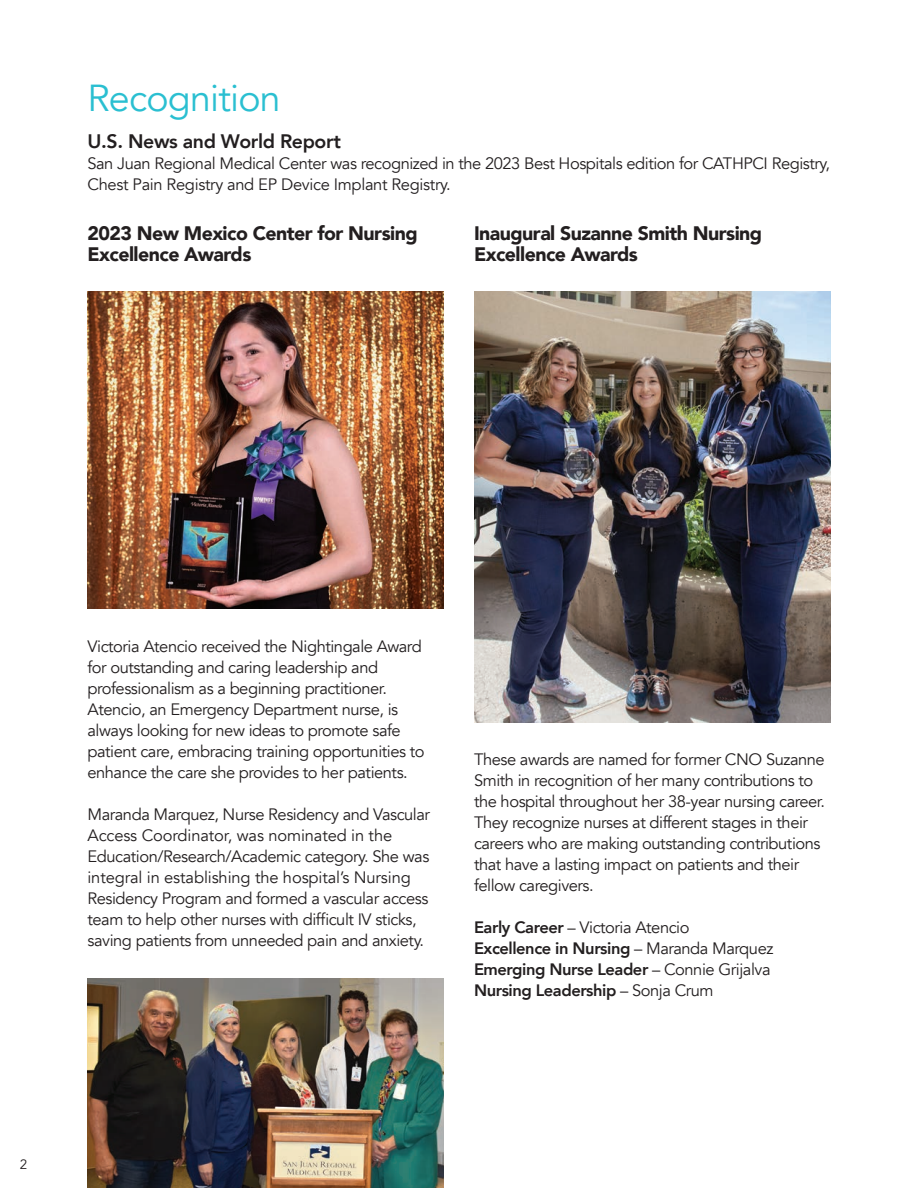
<style>
.page{position:relative;width:918px;height:1188px;background:#fff}
.page>*{position:absolute;margin:0;border:0;box-sizing:border-box;transform-origin:0 0}
.t1{font:37.5px "Avenir";letter-spacing:-.02em;color:#2abfd1}
.t2{font:900 19.5px/21px "Avenir";letter-spacing:-.025em;color:#231f20}
.t3{font:800 19.5px "Avenir";letter-spacing:-.02em;color:#231f20}
.t4{font:16.5px/21px "Avenir";letter-spacing:-.025em;color:#231f20}
.t5{font:800 16.5px/21px "Avenir";letter-spacing:-.025em;color:#231f20}
.t6{font:13.5px "Avenir";color:#231f20}
.s1{font-weight:400}
</style>
<div class="page">
<img style="left:87px;top:291px;width:357px;height:318px">
<img style="left:87px;top:979px;width:357px;height:209px">
<img style="left:474px;top:291px;width:357px;height:431px">
<h1 class="t1" style="left:87px;top:76px;width:195px">Recognition</h1>
<p class="t3" style="left:87px;top:126px;width:255px">U.S. News and World Report</p>
<p class="t4" style="left:87px;top:153px;width:744px">San Juan Regional Medical Center was recognized in the 2023 Best Hospitals edition for CATHPCI Registry,<br>Chest Pain Registry and EP Device Implant Registry.</p>
<p class="t2" style="left:87px;top:222px;width:332px">2023 New Mexico Center for Nursing<br>Excellence Awards</p>
<p class="t2" style="left:474px;top:222px;width:290px">Inaugural Suzanne Smith Nursing<br>Excellence Awards</p>
<p class="t4" style="left:87px;top:636px;width:339px">Victoria Atencio received the Nightingale Award for outstanding and caring leadership and professionalism as a beginning practitioner.<br>Atencio, an Emergency Department nurse, is always looking for new ideas to promote safe patient care, embracing training opportunities to enhance the care she provides to her patients.</p>
<p class="t4" style="left:87px;top:804px;width:344px">Maranda Marquez, Nurse Residency and Vascular Access Coordinator, was nominated in the Education/Research/Academic category. She was integral in establishing the hospital’s Nursing Residency Program and formed a vascular access team to help other nurses with difficult IV sticks, saving patients from unneeded pain and anxiety.</p>
<p class="t4" style="left:474px;top:749px;width:353px">These awards are named for former CNO Suzanne Smith in recognition of her many contributions to the hospital throughout her 38-year nursing career.<br>They recognize nurses at different stages in their careers who are making outstanding contributions that have a lasting impact on patients and their fellow caregivers.</p>
<p class="t5" style="left:474px;top:916px;width:301px">Early Career <span class="s1">– Victoria Atencio<br></span>Excellence in Nursing <span class="s1">– Maranda Marquez </span>Emerging Nurse Leader <span class="s1">– Connie Grijalva </span>Nursing Leadership <span class="s1">– Sonja Crum</span></p>
<p class="t6" style="left:20px;top:1157px;width:9px">2</p>
</div>
